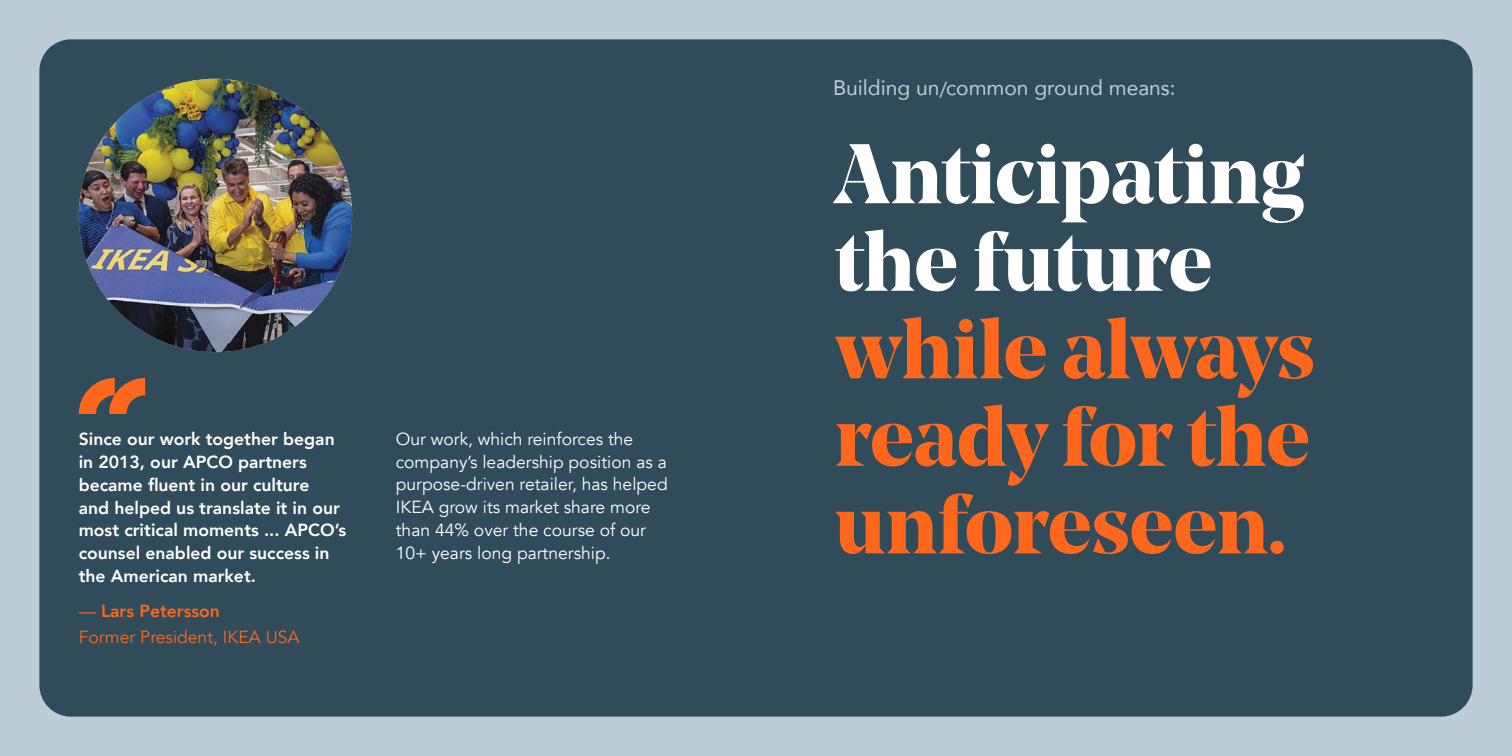
<style>
.page{position:relative;width:1512px;height:756px;background:#beccd5}
.page>*{position:absolute;margin:0;border:0;box-sizing:border-box;transform-origin:0 0}
.t1{font:700 84px/87.5px "Noe Display";letter-spacing:-.01em;color:#ff671d;text-align:justify}
.t2{font:700 84px/87.5px "Noe Display";color:#fff}
.t3{font:21px "Avenir";color:#beccd5}
.t4{font:800 17.5px/22.8px "Avenir";color:#fff}
.t5{font:17.5px/22.8px "Avenir";color:#fff}
.t6{font:17.5px/25.9px "Avenir";color:#ff671d}
.s1{font-weight:800}
</style>
<div class="page">
<div style="left:39px;top:39px;width:1434px;height:678px;background:#304b5a;border-radius:32px"></div>
<img style="left:79px;top:79px;width:273px;height:273px;border-radius:137px">
<svg style="left:79px;top:378px;width:66px;height:36px"></svg>
<p class="t4" style="left:79px;top:428px;width:269px">Since our work together began in 2013, our APCO partners became fluent in our culture<br>and helped us translate it in our most critical moments ... APCO’s counsel enabled our success in the American market.</p>
<p class="t6" style="left:79px;top:599px;width:222px">— <span class="s1">Lars Petersson<br></span>Former President, IKEA USA</p>
<p class="t5" style="left:396px;top:428px;width:273px">Our work, which reinforces the company’s leadership position as a purpose-driven retailer, has helped<br>IKEA grow its market share more than 44% over the course of our<br>10+ years long partnership.</p>
<p class="t3" style="left:833px;top:71px;width:344px">Building un/common ground means:</p>
<h1 class="t2" style="left:835px;top:127px;width:471px">Anticipating the future</h1>
<h1 class="t1" style="left:835px;top:302px;width:482px">while always ready for the unforeseen.</h1>
</div>
